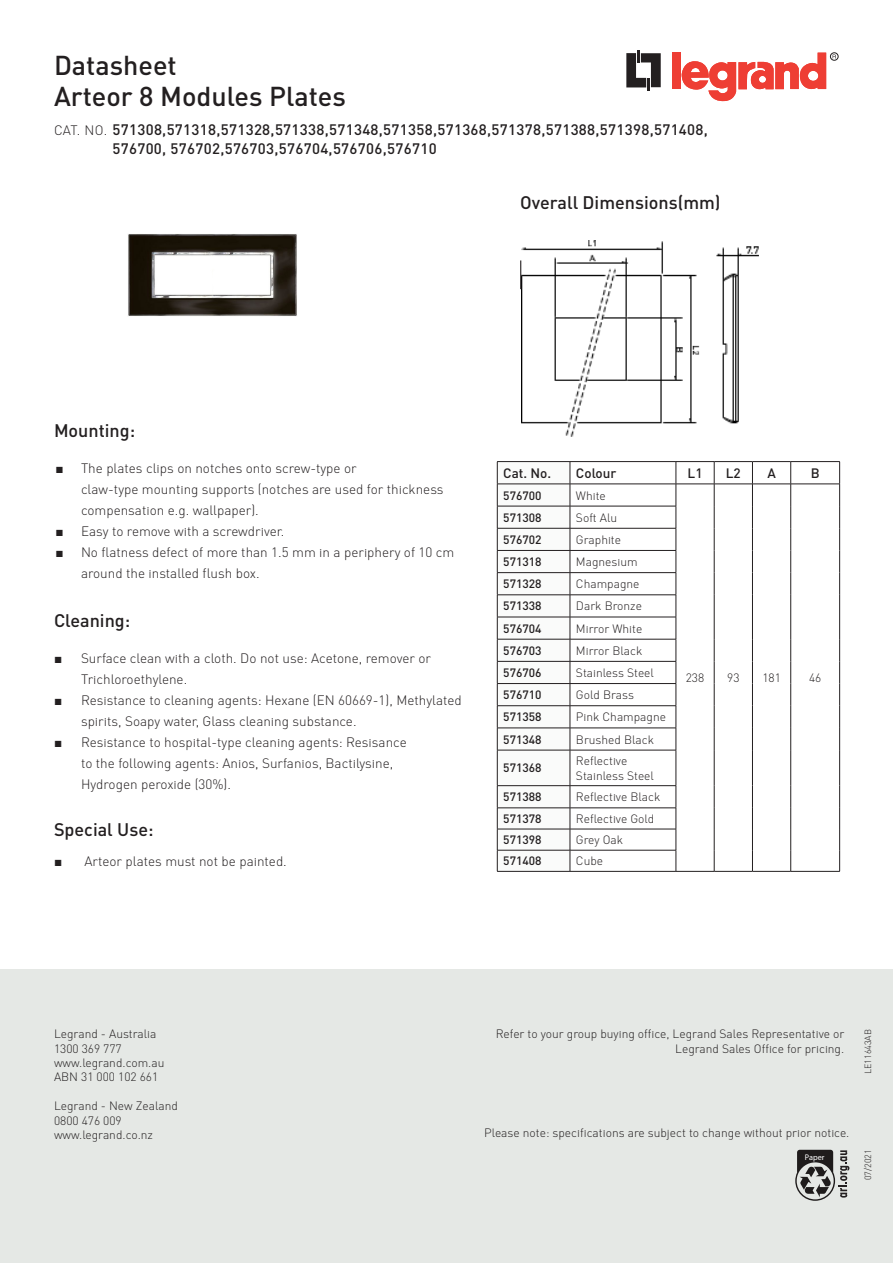
<style>
.page{position:relative;width:893px;height:1263px;background:#fff}
.page>*{position:absolute;margin:0;border:0;box-sizing:border-box;transform-origin:0 0}
.t1{font:500 27px "DIN Pro";color:#231f20}
.t2{font:500 18px "DIN Pro";color:#231f20}
.t3{font:500 15px "DIN Pro";letter-spacing:.02em;color:#231f20}
.t4{font:300 13.5px/21px "DIN Pro";color:#231f20}
.t5{font:500 13.5px "DIN Pro";color:#231f20}
.t6{font:300 12px "DIN Pro";color:#231f20}
.t7{font:500 12px "DIN Pro";color:#231f20}
.t8{font:300 9px "DIN Pro";color:#231f20}
.t9{font:600 condensed 8.25px "ITC Avant Garde Std";color:#fff}
.s1{font-weight:300;font-size:13.5px}
.s2{font-family:"Times New Roman";font-weight:400}
</style>
<div class="page">
<div style="left:0;top:969px;width:893px;height:294px;background:#e5e8e5"></div>
<img style="left:521px;top:240px;width:237px;height:196px">
<hr style="left:497px;top:461px;width:73px;height:1px;background:#231f20">
<hr style="left:570px;top:461px;width:106px;height:1px;background:#231f20">
<hr style="left:676px;top:461px;width:38px;height:1px;background:#231f20">
<hr style="left:714px;top:461px;width:38px;height:1px;background:#231f20">
<hr style="left:752px;top:461px;width:39px;height:1px;background:#231f20">
<hr style="left:791px;top:461px;width:49px;height:1px;background:#231f20">
<hr style="left:570px;top:484px;width:106px;height:1px;background:#231f20">
<hr style="left:676px;top:484px;width:38px;height:1px;background:#231f20">
<hr style="left:714px;top:484px;width:38px;height:1px;background:#231f20">
<hr style="left:752px;top:484px;width:39px;height:1px;background:#231f20">
<hr style="left:791px;top:484px;width:49px;height:1px;background:#231f20">
<svg style="left:714px;top:462px;width:1px;height:288px"></svg>
<svg style="left:752px;top:462px;width:1px;height:288px"></svg>
<svg style="left:790px;top:462px;width:1px;height:288px"></svg>
<svg style="left:839px;top:462px;width:1px;height:288px"></svg>
<hr style="left:714px;top:750px;width:1px;height:36px;background:#231f20">
<hr style="left:752px;top:750px;width:1px;height:36px;background:#231f20">
<hr style="left:790px;top:750px;width:1px;height:36px;background:#231f20">
<hr style="left:839px;top:750px;width:1px;height:36px;background:#231f20">
<svg style="left:714px;top:786px;width:1px;height:85px"></svg>
<svg style="left:752px;top:786px;width:1px;height:85px"></svg>
<svg style="left:790px;top:786px;width:1px;height:85px"></svg>
<svg style="left:839px;top:786px;width:1px;height:85px"></svg>
<hr style="left:570px;top:506px;width:106px;height:1px;background:#231f20">
<hr style="left:570px;top:528px;width:106px;height:1px;background:#231f20">
<hr style="left:570px;top:550px;width:106px;height:1px;background:#231f20">
<hr style="left:570px;top:572px;width:106px;height:1px;background:#231f20">
<hr style="left:570px;top:594px;width:106px;height:1px;background:#231f20">
<hr style="left:570px;top:617px;width:106px;height:1px;background:#231f20">
<hr style="left:570px;top:639px;width:106px;height:1px;background:#231f20">
<hr style="left:570px;top:661px;width:106px;height:1px;background:#231f20">
<hr style="left:570px;top:683px;width:106px;height:1px;background:#231f20">
<hr style="left:570px;top:705px;width:106px;height:1px;background:#231f20">
<hr style="left:570px;top:728px;width:106px;height:1px;background:#231f20">
<svg style="left:676px;top:462px;width:1px;height:288px"></svg>
<hr style="left:570px;top:750px;width:106px;height:1px;background:#231f20">
<hr style="left:676px;top:750px;width:1px;height:35px;background:#231f20">
<hr style="left:570px;top:785px;width:106px;height:1px;background:#231f20">
<hr style="left:570px;top:807px;width:106px;height:1px;background:#231f20">
<hr style="left:570px;top:829px;width:106px;height:1px;background:#231f20">
<hr style="left:570px;top:850px;width:106px;height:1px;background:#231f20">
<svg style="left:497px;top:462px;width:74px;height:409px"></svg>
<svg style="left:676px;top:786px;width:1px;height:85px"></svg>
<hr style="left:497px;top:871px;width:73px;height:1px;background:#231f20">
<hr style="left:570px;top:871px;width:106px;height:1px;background:#231f20">
<hr style="left:676px;top:871px;width:38px;height:1px;background:#231f20">
<hr style="left:714px;top:871px;width:38px;height:1px;background:#231f20">
<hr style="left:752px;top:871px;width:39px;height:1px;background:#231f20">
<hr style="left:791px;top:871px;width:49px;height:1px;background:#231f20">
<img style="left:128px;top:234px;width:169px;height:82px">
<svg style="left:626px;top:50px;width:35px;height:41px"></svg>
<div style="left:672px;top:52px;width:9px;height:37px;background:#ee3e34"></div>
<svg style="left:681px;top:53px;width:145px;height:49px"></svg>
<div style="left:830px;top:53px;width:8px;height:7px;border:1px solid #231f20;border-radius:50%"></div>
<svg style="left:520px;top:260px;width:1px;height:29px"></svg>
<svg style="left:795px;top:1150px;width:54px;height:51px"></svg>
<p class="t1" style="left:54px;top:47px;width:124px">Datasheet</p>
<p class="t1" style="left:54px;top:79px;width:293px">Arteor 8 Modules Plates</p>
<p class="t3" style="left:54px;top:120px;width:655px"><span class="s1">CAT. NO.</span> 571308,571318,571328,571338,571348,571358,571368,571378,571388,571398,571408,</p>
<p class="t3" style="left:112px;top:139px;width:326px">576700, 576702,576703,576704,576706,576710</p>
<p class="t2" style="left:520px;top:190px;width:202px">Overall Dimensions(mm)</p>
<p class="t2" style="left:54px;top:419px;width:83px">Mounting:</p>
<p class="t4" style="left:81px;top:457px;width:364px;text-indent:-26px"><span class="s2">■</span> The plates clips on notches onto screw-type or<br>claw-type mounting supports (notches are used for thickness compensation e.g. wallpaper).</p>
<p class="t4" style="left:55px;top:520px;width:230px"><span class="s2">■</span> Easy to remove with a screwdriver.</p>
<p class="t4" style="left:81px;top:541px;width:375px;text-indent:-26px"><span class="s2">■</span> No flatness defect of more than 1.5 mm in a periphery of 10 cm around the installed flush box.</p>
<p class="t2" style="left:54px;top:609px;width:78px">Cleaning:</p>
<p class="t4" style="left:81px;top:647px;width:352px;text-indent:-27px"><span class="s2">■</span> Surface clean with a cloth. Do not use: Acetone, remover or<br>Trichloroethylene.</p>
<p class="t4" style="left:81px;top:689px;width:382px;text-indent:-27px"><span class="s2">■</span> Resistance to cleaning agents: Hexane (EN 60669-1), Methylated spirits, Soapy water, Glass cleaning substance.</p>
<p class="t4" style="left:81px;top:731px;width:327px;text-indent:-27px"><span class="s2">■</span> Resistance to hospital-type cleaning agents: Resisance to the following agents: Anios, Surfanios, Bactilysine,<br>Hydrogen peroxide (30%).</p>
<p class="t2" style="left:54px;top:818px;width:101px">Special Use:</p>
<p class="t4" style="left:54px;top:850px;width:234px"><span class="s2">■</span> Arteor plates must not be painted.</p>
<p class="t5" style="left:503px;top:464px;width:49px">Cat. No.</p>
<p class="t5" style="left:576px;top:464px;width:42px">Colour</p>
<p class="t5" style="left:688px;top:464px;width:16px">L1</p>
<p class="t5" style="left:726px;top:464px;width:16px">L2</p>
<p class="t5" style="left:767px;top:464px;width:10px">A</p>
<p class="t5" style="left:811px;top:464px;width:10px">B</p>
<p class="t7" style="left:503px;top:487px;width:40px">576700</p>
<p class="t6" style="left:576px;top:488px;width:31px">White</p>
<p class="t7" style="left:503px;top:510px;width:40px">571308</p>
<p class="t6" style="left:576px;top:510px;width:43px">Soft Alu</p>
<p class="t7" style="left:503px;top:532px;width:40px">576702</p>
<p class="t6" style="left:576px;top:532px;width:47px">Graphite</p>
<p class="t7" style="left:503px;top:554px;width:40px">571318</p>
<p class="t6" style="left:576px;top:554px;width:63px">Magnesium</p>
<p class="t7" style="left:503px;top:576px;width:40px">571328</p>
<p class="t6" style="left:576px;top:576px;width:65px">Champagne</p>
<p class="t7" style="left:503px;top:598px;width:40px">571338</p>
<p class="t6" style="left:576px;top:599px;width:68px">Dark Bronze</p>
<p class="t7" style="left:503px;top:621px;width:40px">576704</p>
<p class="t6" style="left:576px;top:621px;width:68px">Mirror White</p>
<p class="t7" style="left:503px;top:643px;width:40px">576703</p>
<p class="t6" style="left:576px;top:643px;width:68px">Mirror Black</p>
<p class="t7" style="left:503px;top:665px;width:40px">576706</p>
<p class="t6" style="left:576px;top:665px;width:80px">Stainless Steel</p>
<p class="t7" style="left:503px;top:687px;width:40px">576710</p>
<p class="t6" style="left:576px;top:687px;width:60px">Gold Brass</p>
<p class="t7" style="left:503px;top:709px;width:40px">571358</p>
<p class="t6" style="left:576px;top:710px;width:92px">Pink Champagne</p>
<p class="t7" style="left:503px;top:731px;width:40px">571348</p>
<p class="t6" style="left:576px;top:732px;width:80px">Brushed Black</p>
<p class="t7" style="left:503px;top:760px;width:40px">571368</p>
<p class="t6" style="left:576px;top:753px;width:53px">Reflective</p>
<p class="t6" style="left:576px;top:768px;width:80px">Stainless Steel</p>
<p class="t7" style="left:503px;top:789px;width:40px">571388</p>
<p class="t6" style="left:576px;top:789px;width:86px">Reflective Black</p>
<p class="t7" style="left:503px;top:811px;width:40px">571378</p>
<p class="t6" style="left:576px;top:811px;width:80px">Reflective Gold</p>
<p class="t7" style="left:503px;top:832px;width:40px">571398</p>
<p class="t6" style="left:576px;top:832px;width:49px">Grey Oak</p>
<p class="t7" style="left:503px;top:853px;width:40px">571408</p>
<p class="t6" style="left:576px;top:853px;width:29px">Cube</p>
<p class="t6" style="left:686px;top:670px;width:20px">238</p>
<p class="t6" style="left:727px;top:670px;width:14px">93</p>
<p class="t6" style="left:762px;top:670px;width:20px">181</p>
<p class="t6" style="left:809px;top:670px;width:14px">46</p>
<p class="t6" style="left:54px;top:1026px;width:104px">Legrand - Australia</p>
<p class="t6" style="left:54px;top:1041px;width:69px">1300 369 777</p>
<p class="t6" style="left:54px;top:1055px;width:112px">www.legrand.com.au</p>
<p class="t6" style="left:54px;top:1070px;width:106px">ABN 31 000 102 661</p>
<p class="t6" style="left:54px;top:1098px;width:125px">Legrand - New Zealand</p>
<p class="t6" style="left:54px;top:1113px;width:69px">0800 476 009</p>
<p class="t6" style="left:54px;top:1127px;width:100px">www.legrand.co.nz</p>
<p class="t6" style="left:496px;top:1026px;width:350px">Refer to your group buying office, Legrand Sales Representative or</p>
<p class="t6" style="left:675px;top:1041px;width:171px">Legrand Sales Office for pricing.</p>
<p class="t8" style="left:862px;top:1074px;width:47px;rotate:-90deg">LE11643AB</p>
<p class="t6" style="left:484px;top:1125px;width:367px">Please note: specifications are subject to change without prior notice.</p>
<p class="t9" style="left:805px;top:1151px;width:21px">Paper</p>
<p class="t8" style="left:862px;top:1180px;width:32px;rotate:-90deg">07/2021</p>
</div>
